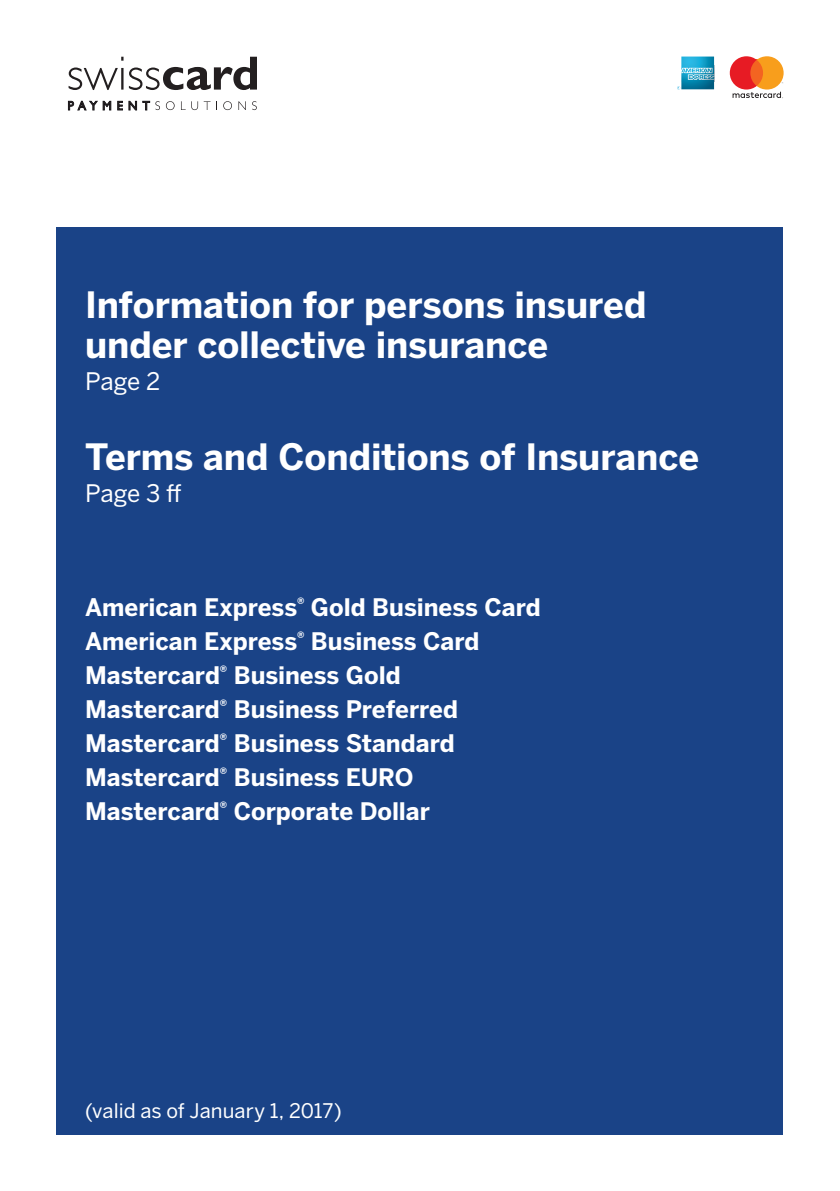
<style>
.page{position:relative;width:840px;height:1191px;background:#fff}
.page>*{position:absolute;margin:0;border:0;box-sizing:border-box;transform-origin:0 0}
.t1{font:700 36px/40px "Benton Sans";letter-spacing:-.005em;color:#fff}
.t2{font:700 24px/34px "Benton Sans";color:#fff}
.t3{font:24px "Benton Sans";letter-spacing:-.005em;color:#fff}
.t4{font:20px "Benton Sans";color:#fff}
</style>
<div class="page">
<div style="left:57px;top:227px;width:725px;height:907px;background:#1a4387"></div>
<svg style="left:69px;top:67px;width:49px;height:23px"></svg>
<hr style="left:121px;top:68px;width:2px;height:22px;background:#231f20">
<svg style="left:129px;top:57px;width:128px;height:33px"></svg>
<svg style="left:68px;top:101px;width:92px;height:9px"></svg>
<svg style="left:166px;top:101px;width:8px;height:9px"></svg>
<svg style="left:181px;top:101px;width:4px;height:9px"></svg>
<svg style="left:191px;top:101px;width:19px;height:9px"></svg>
<svg style="left:223px;top:101px;width:9px;height:9px"></svg>
<svg style="left:238px;top:101px;width:8px;height:9px"></svg>
<svg style="left:252px;top:101px;width:4px;height:9px"></svg>
<svg style="left:677px;top:57px;width:36px;height:32px"></svg>
<svg style="left:729px;top:56px;width:54px;height:42px"></svg>
<h1 class="t1" style="left:85px;top:284px;width:562px">Information for persons insured under collective insurance</h1>
<p class="t3" style="left:85px;top:367px;width:77px">Page 2</p>
<h1 class="t1" style="left:85px;top:436px;width:615px">Terms and Conditions of Insurance</h1>
<p class="t3" style="left:85px;top:479px;width:98px">Page 3 ff</p>
<p class="t2" style="left:85px;top:589px;width:457px">American Express<sup>®</sup> Gold Business Card<br>American Express<sup>®</sup> Business Card<br>Mastercard<sup>®</sup> Business Gold<br>Mastercard<sup>®</sup> Business Preferred<br>Mastercard<sup>®</sup> Business Standard<br>Mastercard<sup>®</sup> Business EURO<br>Mastercard<sup>®</sup> Corporate Dollar</p>
<p class="t4" style="left:85px;top:1098px;width:258px">(valid as of January 1, 2017)</p>
</div>
